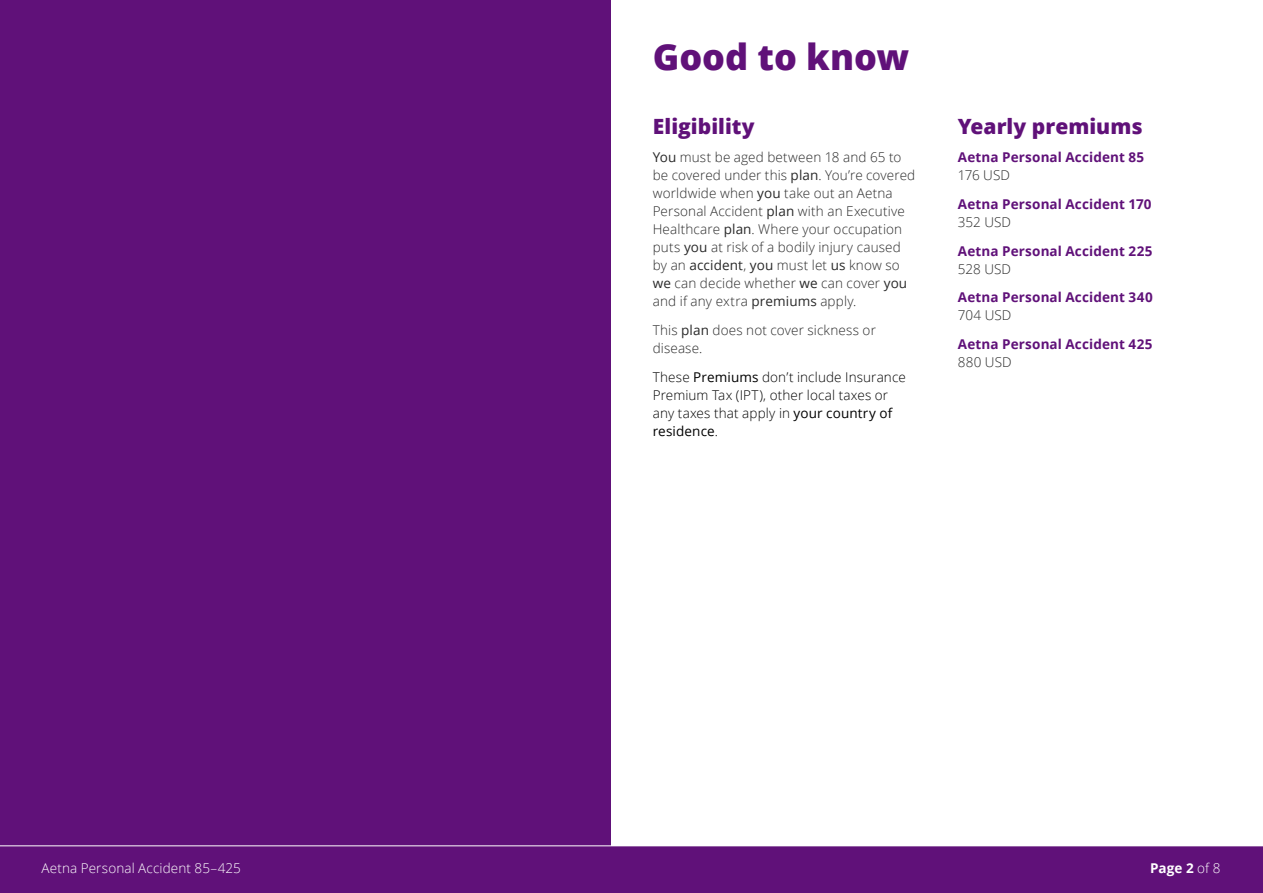
<style>
.page{position:relative;width:1263px;height:893px;background:#fff}
.page>*{position:absolute;margin:0;border:0;box-sizing:border-box;transform-origin:0 0}
.t1{font:800 36px "Open Sans";letter-spacing:-.005em;color:#601179}
.t2{font:800 21px "Open Sans";color:#601179}
.t3{font:300 13.5px/18px "Open Sans";letter-spacing:.01em;color:#292929}
.t4{font:700 13.5px "Open Sans";letter-spacing:.01em;color:#601179}
.t5{font:300 13.5px/18px "Open Sans";letter-spacing:.01em;color:#000}
.t6{font:300 13.5px "Open Sans";letter-spacing:.01em;color:#fff}
.t7{font:700 13.5px "Open Sans";color:#fff}
.s1{font-weight:400}
.s2{font-weight:300}
</style>
<div class="page">
<div style="left:0;top:846px;width:1263px;height:47px;background:#601179"></div>
<div style="left:0;top:0;width:610px;height:849px;background:#601179"></div>
<hr style="left:0;top:845px;width:1263px;height:1px;background:#fff">
<h1 class="t1" style="left:653px;top:30px;width:258px">Good to know</h1>
<h2 class="t2" style="left:653px;top:110px;width:103px">Eligibility</h2>
<p class="t3" style="left:653px;top:148px;width:264px"><span class="s1">You</span> must be aged between 18 and 65 to be covered under this <span class="s1">plan</span>. You’re covered worldwide when <span class="s1">you</span> take out an Aetna Personal Accident <span class="s1">plan</span> with an Executive Healthcare <span class="s1">plan</span>. Where your occupation puts <span class="s1">you</span> at risk of a bodily injury caused by an <span class="s1">accident</span>, <span class="s1">you</span> must let <span class="s1">us</span> know so <span class="s1">we</span> can decide whether <span class="s1">we</span> can cover <span class="s1">you </span>and if any extra <span class="s1">premiums</span> apply.</p>
<p class="t3" style="left:653px;top:321px;width:225px">This <span class="s1">plan</span> does not cover sickness or disease.</p>
<p class="t5" style="left:653px;top:367px;width:255px">These <span class="s1">Premiums</span> don’t include Insurance<br>Premium Tax (IPT), other local taxes or any taxes that apply in <span class="s1">your country of residence</span>.</p>
<h2 class="t2" style="left:958px;top:110px;width:186px">Yearly premiums</h2>
<p class="t4" style="left:958px;top:148px;width:188px">Aetna Personal Accident 85</p>
<p class="t3" style="left:958px;top:166px;width:54px">176 USD</p>
<p class="t4" style="left:958px;top:195px;width:195px">Aetna Personal Accident 170</p>
<p class="t3" style="left:958px;top:213px;width:55px">352 USD</p>
<p class="t4" style="left:958px;top:241px;width:196px">Aetna Personal Accident 225</p>
<p class="t3" style="left:958px;top:259px;width:55px">528 USD</p>
<p class="t4" style="left:958px;top:288px;width:196px">Aetna Personal Accident 340</p>
<p class="t3" style="left:958px;top:306px;width:55px">704 USD</p>
<p class="t4" style="left:958px;top:334px;width:196px">Aetna Personal Accident 425</p>
<p class="t3" style="left:958px;top:353px;width:55px">880 USD</p>
<p class="t6" style="left:42px;top:858px;width:201px">Aetna Personal Accident 85–425</p>
<p class="t7" style="left:1150px;top:858px;width:72px">Page 2 <span class="s2">of 8</span></p>
</div>
